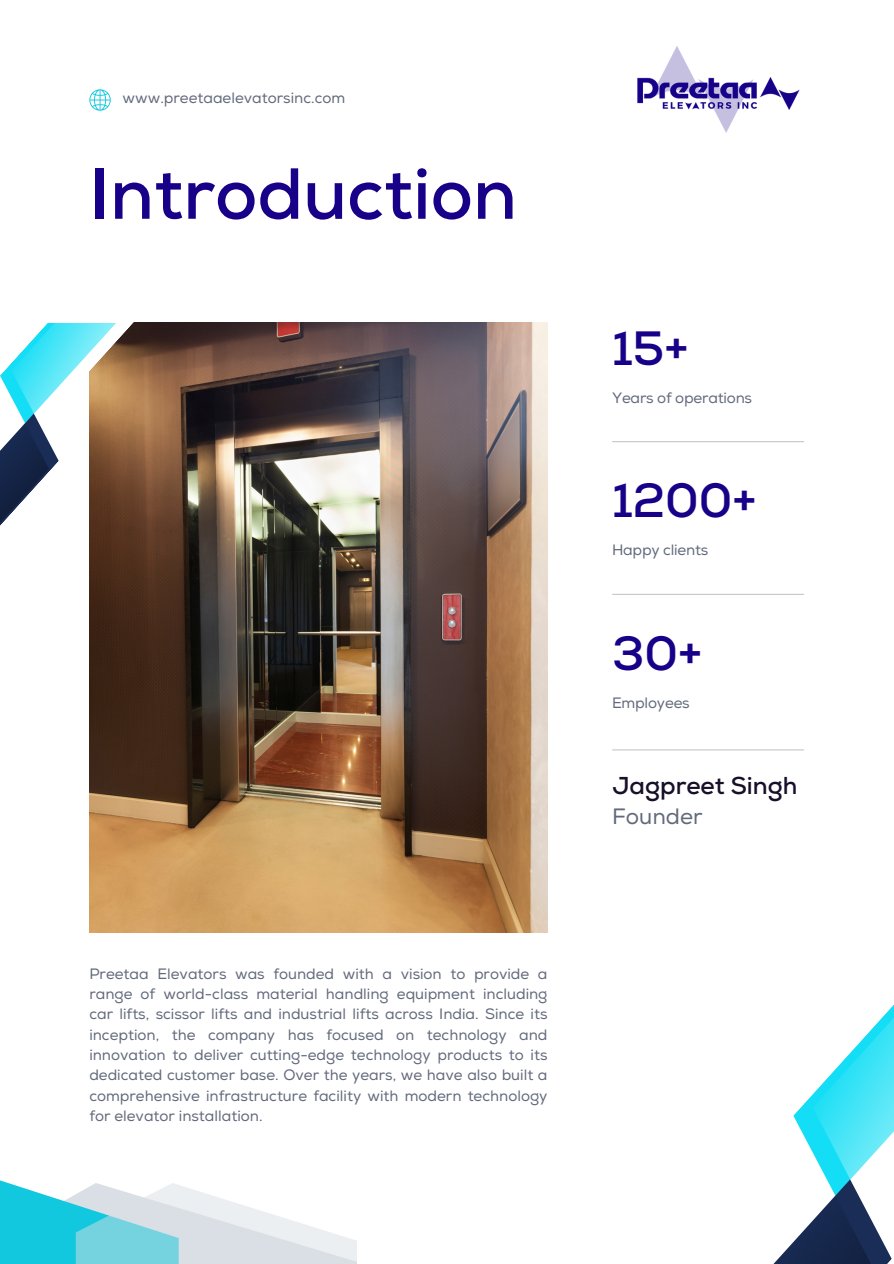
<style>
.page{position:relative;width:894px;height:1264px;background:#fff}
.page>*{position:absolute;margin:0;border:0;box-sizing:border-box;transform-origin:0 0}
.t1{font:700 72px "Nexa";color:#180089}
.t2{font:700 48px "Nexa";color:#180089}
.t3{font:700 24.45px "Nexa";color:#180f29}
.t4{font:22.2px "Nexa";color:#61697b}
.t5{font:15px/20.2px "Nexa";color:#61697b;text-align:justify}
</style>
<div class="page">
<img style="left:89px;top:322px;width:458px;height:610px">
<svg style="left:89px;top:322px;width:88px;height:358px;background:#6c482f"></svg>
<svg style="left:0;top:322px;width:116px;height:357px"></svg>
<hr style="left:612px;top:441px;width:191px;height:1px;background:#6c7382">
<hr style="left:612px;top:594px;width:191px;height:1px;background:#6c7382">
<hr style="left:612px;top:749px;width:191px;height:1px;background:#6c7382">
<svg style="left:774px;top:1006px;width:119px;height:257px"></svg>
<svg style="left:89px;top:89px;width:22px;height:22px"></svg>
<img style="left:637px;top:46px;width:163px;height:87px">
<svg style="left:0;top:1180px;width:357px;height:83px"></svg>
<p class="t5" style="left:122px;top:89px;width:224px">www.preetaaelevatorsinc.com</p>
<p class="t1" style="left:89px;top:151px;width:429px">Introduction</p>
<p class="t5" style="left:89px;top:964px;width:459px">Preetaa Elevators was founded with a vision to provide a range of world-class material handling equipment including car lifts, scissor lifts and industrial lifts across India. Since its inception, the company has focused on technology and innovation to deliver cutting-edge technology products to its dedicated customer base. Over the years, we have also built a comprehensive infrastructure facility with modern technology for elevator installation.</p>
<p class="t2" style="left:611px;top:320px;width:78px">15+</p>
<h2 class="t5" style="left:611px;top:387px;width:142px">Years of operations</h2>
<h1 class="t2" style="left:611px;top:472px;width:146px">1200+</h1>
<p class="t5" style="left:611px;top:540px;width:98px">Happy clients</p>
<p class="t2" style="left:611px;top:625px;width:91px">30+</p>
<h2 class="t5" style="left:611px;top:693px;width:79px">Employees</h2>
<p class="t3" style="left:612px;top:771px;width:186px">Jagpreet Singh</p>
<h2 class="t4" style="left:611px;top:803px;width:92px">Founder</h2>
</div>
